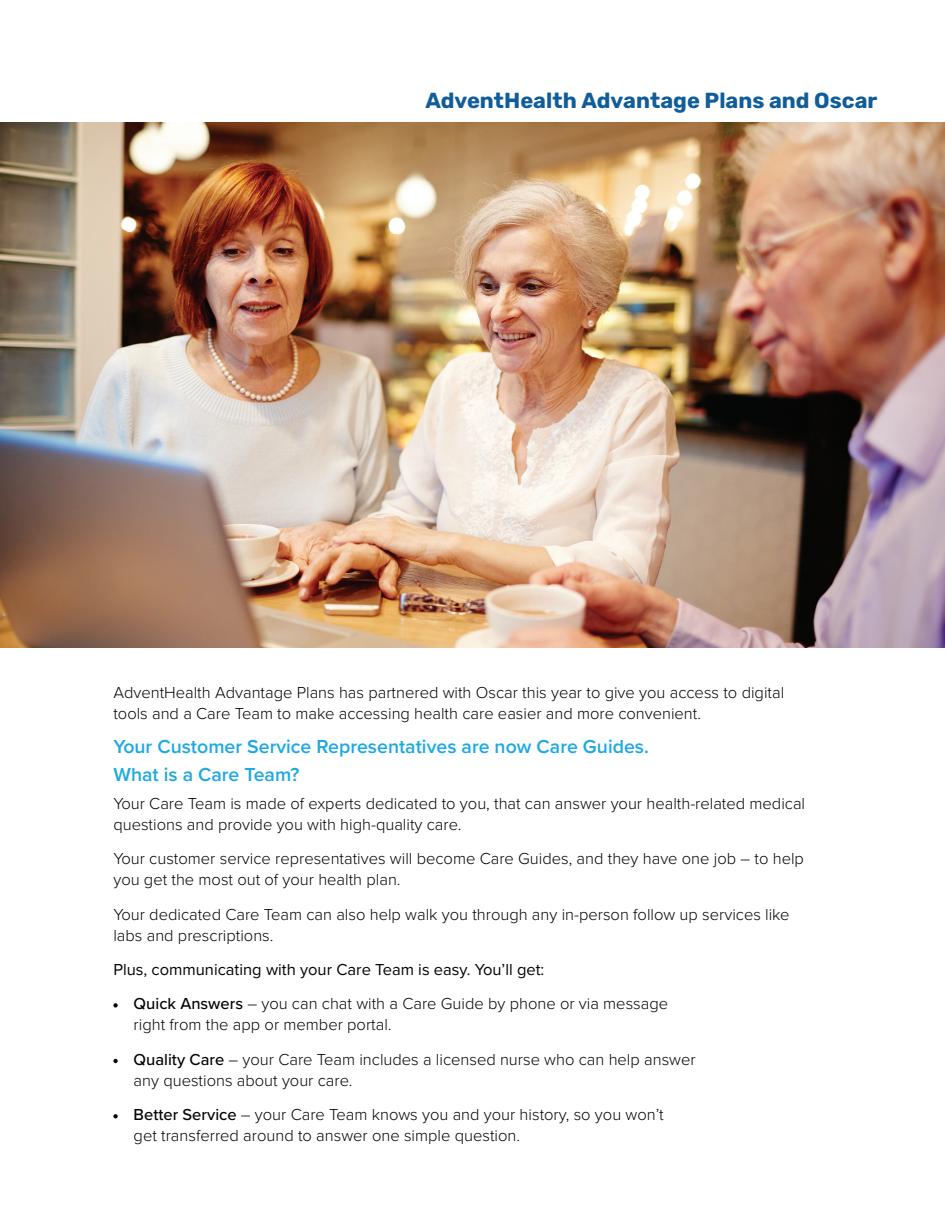
<style>
.page{position:relative;width:945px;height:1215px;background:#fff}
.page>*{position:absolute;margin:0;border:0;box-sizing:border-box;transform-origin:0 0}
.t1{font:700 21.75px "Rubik";color:#105d9a}
.t2{font:600 19.5px "Proxima Nova";color:#1fa9e1}
.t3{font:300 16.5px/21px "Proxima Nova";color:#040503}
.t4{font:16.5px "Proxima Nova";color:#040503}
.s1{font-weight:500}
</style>
<div class="page">
<svg style="left:113px;top:1003px;width:5px;height:5px"></svg>
<svg style="left:113px;top:1059px;width:5px;height:4px"></svg>
<svg style="left:113px;top:1114px;width:5px;height:4px"></svg>
<img style="left:0;top:123px;width:945px;height:525px">
<p class="t1" style="left:425px;top:88px;width:454px">AdventHealth Advantage Plans and Oscar</p>
<p class="t3" style="left:113px;top:681px;width:672px">AdventHealth Advantage Plans has partnered with Oscar this year to give you access to digital tools and a Care Team to make accessing health care easier and more convenient.</p>
<p class="t2" style="left:113px;top:732px;width:537px">Your Customer Service Representatives are now Care Guides.</p>
<p class="t2" style="left:113px;top:760px;width:188px">What is a Care Team?</p>
<p class="t3" style="left:113px;top:792px;width:693px">Your Care Team is made of experts dedicated to you, that can answer your health-related medical questions and provide you with high-quality care.</p>
<p class="t3" style="left:113px;top:847px;width:692px">Your customer service representatives will become Care Guides, and they have one job – to help you get the most out of your health plan.</p>
<p class="t3" style="left:113px;top:903px;width:678px">Your dedicated Care Team can also help walk you through any in-person follow up services like labs and prescriptions.</p>
<p class="t4" style="left:113px;top:957px;width:433px">Plus, communicating with your Care Team is easy. You’ll get:</p>
<p class="t3" style="left:134px;top:992px;width:536px"><span class="s1">Quick Answers</span> – you can chat with a Care Guide by phone or via message right from the app or member portal.</p>
<p class="t3" style="left:134px;top:1048px;width:564px"><span class="s1">Quality Care</span> – your Care Team includes a licensed nurse who can help answer any questions about your care.</p>
<p class="t3" style="left:134px;top:1103px;width:532px"><span class="s1">Better Service</span> – your Care Team knows you and your history, so you won’t get transferred around to answer one simple question.</p>
</div>
